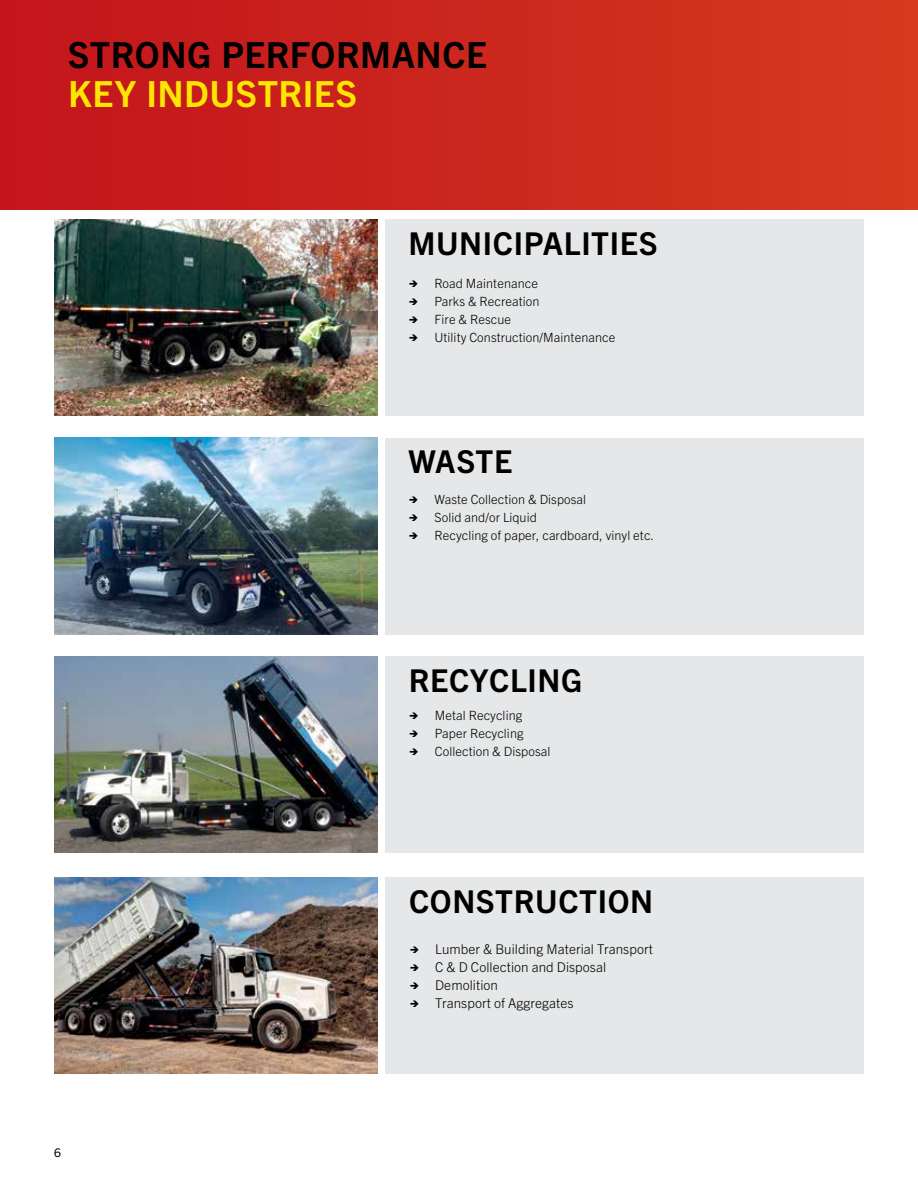
<style>
.page{position:relative;width:918px;height:1188px;background:#fff}
.page>*{position:absolute;margin:0;border:0;box-sizing:border-box;transform-origin:0 0}
.t1{font:700 36px "Trade Gothic Next LT Pro";letter-spacing:.015em;color:#000}
.t2{font:700 36px "Trade Gothic Next LT Pro";letter-spacing:.01em;color:#ffe600}
.t3{font:700 31.5px "Trade Gothic Next LT Pro";letter-spacing:.02em;color:#000}
.t4{font:300 13.5px "Trade Gothic Next LT Pro";letter-spacing:.005em;color:#000}
.t5{font:300 12.75px "Trade Gothic Next LT Pro";letter-spacing:.005em;color:#000}
.t6{font:12px "Trade Gothic Next LT Pro";color:#000}
</style>
<div class="page">
<div style="left:0;top:0;width:918px;height:210px;background:linear-gradient(to right,#c3141c,#d43a1f)"></div>
<div style="left:385px;top:219px;width:478px;height:197px;background:#e6e7e8"></div>
<img style="left:54px;top:219px;width:323px;height:197px">
<div style="left:386px;top:877px;width:478px;height:197px;background:#e6e7e8"></div>
<img style="left:55px;top:877px;width:323px;height:197px">
<div style="left:385px;top:438px;width:478px;height:196px;background:#e6e7e8"></div>
<img style="left:54px;top:438px;width:323px;height:196px">
<div style="left:385px;top:656px;width:479px;height:197px;background:#e6e7e8"></div>
<img style="left:54px;top:656px;width:324px;height:197px">
<h1 class="t1" style="left:68px;top:30px;width:421px">STRONG PERFORMANCE</h1>
<h1 class="t2" style="left:68px;top:69px;width:290px">KEY INDUSTRIES</h1>
<h2 class="t3" style="left:408px;top:222px;width:251px">MUNICIPALITIES</h2>
<p class="t5" style="left:409px;top:274px;width:131px">➔ Road Maintenance</p>
<p class="t5" style="left:409px;top:292px;width:132px">➔ Parks &amp; Recreation</p>
<p class="t5" style="left:409px;top:310px;width:104px">➔ Fire &amp; Rescue</p>
<p class="t5" style="left:409px;top:328px;width:208px">➔ Utility Construction/Maintenance</p>
<h2 class="t3" style="left:408px;top:440px;width:106px">WASTE</h2>
<p class="t5" style="left:409px;top:490px;width:179px">➔ Waste Collection &amp; Disposal</p>
<p class="t5" style="left:409px;top:508px;width:129px">➔ Solid and/or Liquid</p>
<p class="t5" style="left:409px;top:526px;width:247px">➔ Recycling of paper, cardboard, vinyl etc.</p>
<h2 class="t3" style="left:409px;top:659px;width:175px">RECYCLING</h2>
<p class="t5" style="left:409px;top:706px;width:114px">➔ Metal Recycling</p>
<p class="t5" style="left:409px;top:724px;width:116px">➔ Paper Recycling</p>
<p class="t5" style="left:409px;top:742px;width:143px">➔ Collection &amp; Disposal</p>
<h2 class="t3" style="left:409px;top:879px;width:246px">CONSTRUCTION</h2>
<p class="t4" style="left:410px;top:940px;width:245px">➔ Lumber &amp; Building Material Transport</p>
<p class="t4" style="left:410px;top:958px;width:198px">➔ C &amp; D Collection and Disposal</p>
<p class="t4" style="left:410px;top:976px;width:90px">➔ Demolition</p>
<p class="t4" style="left:410px;top:994px;width:165px">➔ Transport of Aggregates</p>
<p class="t6" style="left:54px;top:1144px;width:8px">6</p>
</div>
